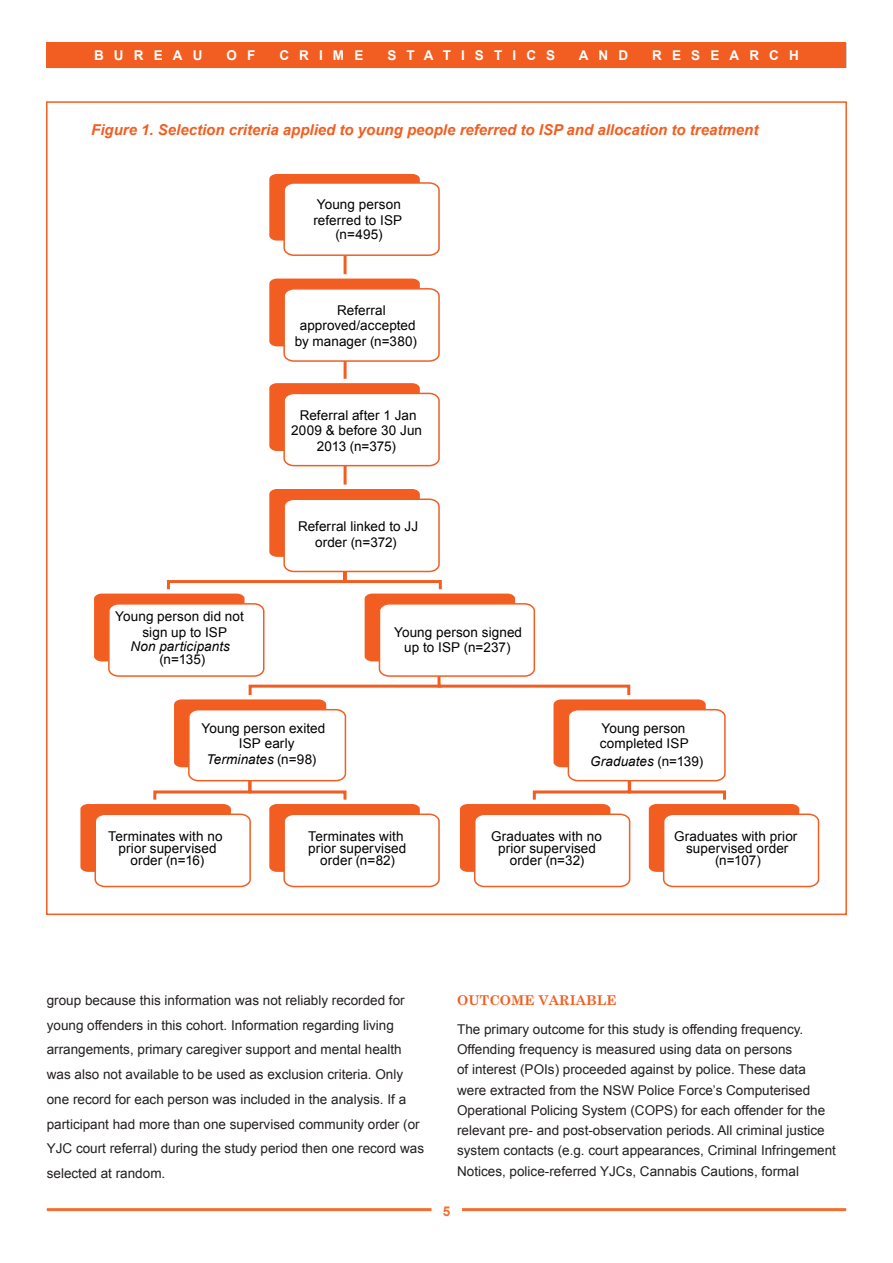
<style>
.page{position:relative;width:893px;height:1263px;background:#fff}
.page>*{position:absolute;margin:0;border:0;box-sizing:border-box;transform-origin:0 0}
.t1{font:italic 700 15px "Arial";color:#f25e21}
._4__Text__body{font:13.5px/24.8px "Arial";color:#231f20}
.t2{font:13.5px/12.5px "Arial";letter-spacing:.01em;color:#000001;text-align:center}
.t3{font:700 13.5px "Arial";letter-spacing:.75em;color:#fff}
.t4{font:italic 13.5px "Arial";letter-spacing:.005em;color:#000001}
._2__0_0_Subhead_1{font:700 13.5px "Century Schoolbook";color:#f25e21}
.t5{font:700 13.5px "Arial";color:#f36f31}
.s1{font-style:italic}
.s2{font-style:normal}
</style>
<div class="page">
<hr style="left:47px;top:1208px;width:799px;height:3px;background:#f36f31">
<div style="left:432px;top:1204px;width:29px;height:17px;background:#fff"></div>
<div style="left:47px;top:43px;width:799px;height:25px;background:#f25e21"></div>
<hr style="left:344px;top:453px;width:3px;height:33px;background:#f25e21">
<hr style="left:344px;top:349px;width:3px;height:33px;background:#f25e21">
<hr style="left:344px;top:243px;width:3px;height:33px;background:#f25e21">
<svg style="left:269px;top:174px;width:171px;height:83px"></svg>
<svg style="left:269px;top:272px;width:171px;height:91px"></svg>
<svg style="left:269px;top:377px;width:171px;height:90px"></svg>
<svg style="left:80px;top:482px;width:740px;height:406px"></svg>
<p class="t3" style="left:94px;top:46px;width:110px">BUREAU</p>
<p class="t3" style="left:226px;top:46px;width:30px">O F</p>
<p class="t3" style="left:279px;top:46px;width:85px">CRIME</p>
<p class="t3" style="left:387px;top:46px;width:169px">STATISTICS</p>
<p class="t3" style="left:579px;top:46px;width:51px">AND</p>
<p class="t3" style="left:652px;top:46px;width:148px">RESEARCH</p>
<p class="t1" style="left:91px;top:120px;width:669px">Figure 1. Selection criteria applied to young people referred to ISP and allocation to treatment</p>
<p class="t2" style="left:313px;top:197px;width:90px;line-height:15.5px;text-align:left">Young person referred to ISP</p>
<p class="t2" style="left:335px;top:228px;width:49px">(n=495)</p>
<p class="t2" style="left:337px;top:304px;width:50px">Referral</p>
<p class="t2" style="left:300px;top:319px;width:117px">approved/accepted</p>
<p class="t2" style="left:295px;top:335px;width:124px">by manager (n=380)</p>
<p class="t2" style="left:291px;top:407px;width:132px;line-height:15.5px">Referral after 1 Jan<br>2009 &amp; before 30 Jun<br>2013 (n=375)</p>
<p class="t2" style="left:115px;top:610px;width:130px">Young person did not</p>
<p class="t2" style="left:142px;top:626px;width:86px">sign up to ISP</p>
<p class="t4" style="left:131px;top:638px;width:101px">Non participants</p>
<p class="t2" style="left:159px;top:653px;width:47px">(n=135)</p>
<p class="t2" style="left:298px;top:519px;width:122px;line-height:15.5px">Referral linked to JJ order (n=372)</p>
<p class="t2" style="left:394px;top:624px;width:130px;line-height:15.5px">Young person signed up to ISP (n=237)</p>
<p class="t2" style="left:201px;top:720px;width:125px;line-height:15.8px">Young person exited<br>ISP early<br><span class="s1">Terminates</span> (n=98)</p>
<p class="t2" style="left:600px;top:720px;width:90px;line-height:15.5px;text-align:left">Young person completed ISP</p>
<p class="t4" style="left:590px;top:752px;width:114px">Graduates <span class="s2">(n=139)</span></p>
<p class="t2" style="left:108px;top:830px;width:116px">Terminates with no prior supervised order (n=16)</p>
<p class="t2" style="left:308px;top:830px;width:100px">Terminates with prior supervised order (n=82)</p>
<p class="t2" style="left:491px;top:830px;width:112px">Graduates with no prior supervised order (n=32)</p>
<p class="t2" style="left:674px;top:830px;width:125px">Graduates with prior supervised order (n=107)</p>
<p class="_4__Text__body" style="left:47px;top:988px;width:379px">group because this information was not reliably recorded for young offenders in this cohort. Information regarding living arrangements, primary caregiver support and mental health was also not available to be used as exclusion criteria. Only one record for each person was included in the analysis. If a participant had more than one supervised community order (or YJC court referral) during the study period then one record was selected at random.</p>
<p class="_2__0_0_Subhead_1" style="left:457px;top:990px;width:161px">OUTCOME VARIABLE</p>
<p class="_4__Text__body" style="left:457px;top:1019px;width:380px;line-height:20.2px">The primary outcome for this study is offending frequency.<br>Offending frequency is measured using data on persons<br>of interest (POIs) proceeded against by police. These data were extracted from the NSW Police Force’s Computerised Operational Policing System (COPS) for each offender for the relevant pre- and post-observation periods. All criminal justice system contacts (e.g. court appearances, Criminal Infringement Notices, police-referred YJCs, Cannabis Cautions, formal</p>
<p class="t5" style="left:443px;top:1202px;width:9px">5</p>
</div>
